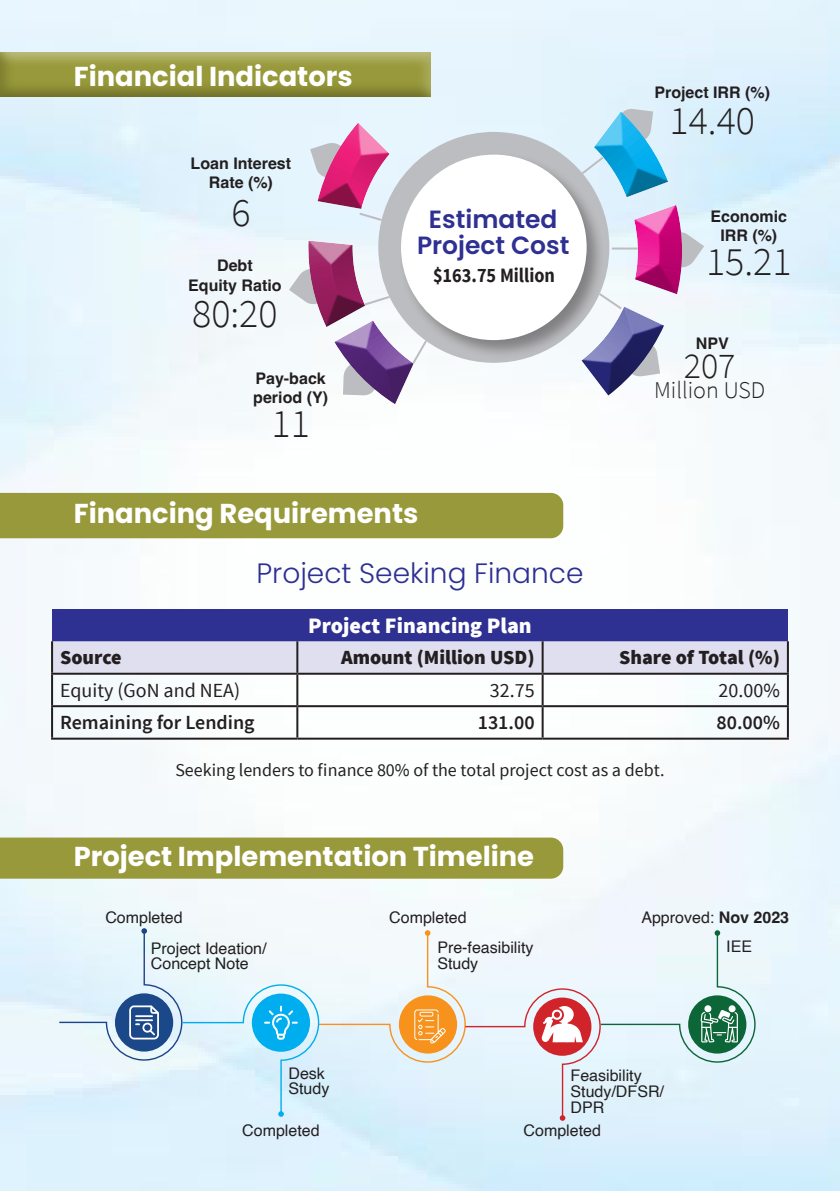
<style>
.page{position:relative;width:840px;height:1191px;background:#fff}
.page>*{position:absolute;margin:0;border:0;box-sizing:border-box;transform-origin:0 0}
.t1{font:300 40px "Source Sans Pro";color:#231f20}
.t2{font:300 36px "Source Sans Pro";color:#231f20}
.t3{font:300 28px "Poppins";color:#2e3092}
.t4{font:700 27.4px "Poppins";color:#fff}
.t5{font:600 24.8px "Poppins";color:#2e3092}
.t6{font:300 24px "Source Sans Pro";color:#231f20}
.t7{font:900 22px "Source Sans Pro";color:#fff}
.t8{font:700 20.4px "Source Sans Pro";color:#231f20;scale:.9 1}
.t9{font:900 20px "Source Sans Pro";color:#231f20}
.t10{font:600 20px "Source Sans Pro";color:#231f20}
.t11{font:20px "Source Sans Pro";color:#231f20}
.t12{font:18px "Source Sans Pro";color:#231f20}
.t13{font:16px/15.2px "Helvetica";color:#231f20}
.t14{font:700 16px/19.2px "Helvetica";color:#231f20;text-align:center}
.s1{font-weight:700}
</style>
<div class="page">
<img style="left:0;top:0;width:839px;height:1191px">
<div style="left:0;top:51px;width:431px;height:48px;background:#231f20;opacity:.5"></div>
<div style="left:0;top:493px;width:563px;height:45px;background:#98993a"></div>
<div style="left:0;top:837px;width:563px;height:41px;background:#98993a"></div>
<div style="left:52px;top:609px;width:735px;height:32px;background:#2e3092"></div>
<div style="left:53px;top:641px;width:733px;height:31px;background:#e0dfef"></div>
<hr style="left:51px;top:641px;width:2px;height:31px;background:#231f20">
<hr style="left:296px;top:641px;width:2px;height:31px;background:#231f20">
<hr style="left:541px;top:641px;width:2px;height:31px;background:#231f20">
<hr style="left:786px;top:641px;width:2px;height:31px;background:#231f20">
<hr style="left:51px;top:672px;width:246px;height:2px;background:#231f20">
<hr style="left:51px;top:674px;width:2px;height:31px;background:#231f20">
<hr style="left:297px;top:672px;width:245px;height:2px;background:#231f20">
<hr style="left:296px;top:674px;width:2px;height:31px;background:#231f20">
<hr style="left:542px;top:672px;width:246px;height:2px;background:#231f20">
<hr style="left:541px;top:674px;width:2px;height:31px;background:#231f20">
<hr style="left:786px;top:674px;width:2px;height:31px;background:#231f20">
<hr style="left:51px;top:705px;width:246px;height:2px;background:#231f20">
<hr style="left:51px;top:707px;width:2px;height:30px;background:#231f20">
<hr style="left:297px;top:705px;width:245px;height:2px;background:#231f20">
<hr style="left:296px;top:707px;width:2px;height:30px;background:#231f20">
<hr style="left:542px;top:705px;width:246px;height:2px;background:#231f20">
<hr style="left:541px;top:707px;width:2px;height:30px;background:#231f20">
<hr style="left:786px;top:707px;width:2px;height:30px;background:#231f20">
<hr style="left:51px;top:737px;width:246px;height:2px;background:#231f20">
<hr style="left:297px;top:737px;width:245px;height:2px;background:#231f20">
<hr style="left:542px;top:737px;width:246px;height:2px;background:#231f20">
<svg style="left:58px;top:928px;width:697px;height:192px"></svg>
<svg style="left:286px;top:108px;width:417px;height:300px"></svg>
<p class="t4" style="left:74px;top:61px;width:280px">Financial Indicators</p>
<p class="t14" style="left:190px;top:155px;width:102px">Loan Interest<br>Rate (%)</p>
<p class="t1" style="left:231px;top:189px;width:21px">6</p>
<p class="t14" style="left:217px;top:258px;width:37px">Debt</p>
<p class="t14" style="left:188px;top:277px;width:95px">Equity Ratio</p>
<p class="t1" style="left:192px;top:290px;width:87px">80:20</p>
<p class="t14" style="left:253px;top:370px;width:76px;text-align:left">Pay-back period (Y)</p>
<p class="t1" style="left:271px;top:400px;width:40px">11</p>
<p class="t5" style="left:428px;top:205px;width:130px">Estimated</p>
<p class="t5" style="left:417px;top:231px;width:154px">Project Cost</p>
<p class="t8" style="left:433px;top:262px;width:137px">$163.75 Million</p>
<p class="t4" style="left:74px;top:497px;width:346px">Financing Requirements</p>
<p class="t3" style="left:256px;top:557px;width:328px">Project Seeking Finance</p>
<p class="t7" style="left:308px;top:611px;width:225px">Project Financing Plan</p>
<p class="t14" style="left:654px;top:84px;width:117px">Project IRR (%)</p>
<p class="t1" style="left:669px;top:96px;width:87px">14.40</p>
<p class="t14" style="left:710px;top:208px;width:78px">Economic</p>
<p class="t14" style="left:720px;top:227px;width:58px">IRR (%)</p>
<p class="t1" style="left:705px;top:237px;width:87px">15.21</p>
<p class="t14" style="left:695px;top:335px;width:34px">NPV</p>
<p class="t2" style="left:683px;top:344px;width:53px">207</p>
<p class="t6" style="left:653px;top:375px;width:113px">Million USD</p>
<p class="t9" style="left:60px;top:644px;width:63px">Source</p>
<p class="t9" style="left:341px;top:644px;width:195px">Amount (Million USD)</p>
<p class="t9" style="left:618px;top:644px;width:162px">Share of Total (%)</p>
<p class="t11" style="left:60px;top:677px;width:181px">Equity (GoN and NEA)</p>
<p class="t11" style="left:489px;top:677px;width:46px">32.75</p>
<p class="t11" style="left:718px;top:677px;width:63px">20.00%</p>
<p class="t10" style="left:60px;top:710px;width:196px">Remaining for Lending</p>
<p class="t10" style="left:477px;top:710px;width:58px">131.00</p>
<p class="t10" style="left:716px;top:710px;width:65px">80.00%</p>
<p class="t12" style="left:175px;top:759px;width:490px">Seeking lenders to finance 80% of the total project cost as a debt.</p>
<p class="t4" style="left:74px;top:841px;width:461px">Project Implementation Timeline</p>
<p class="t13" style="left:105px;top:910px;width:79px">Completed</p>
<p class="t13" style="left:389px;top:910px;width:79px">Completed</p>
<p class="t13" style="left:641px;top:910px;width:149px">Approved: <span class="s1">Nov 2023</span></p>
<p class="t13" style="left:151px;top:941px;width:117px">Project Ideation/<br>Concept Note</p>
<p class="t13" style="left:437px;top:940px;width:98px">Pre-feasibility<br>Study</p>
<p class="t13" style="left:288px;top:1066px;width:38px">Desk</p>
<p class="t13" style="left:288px;top:1081px;width:42px">Study</p>
<p class="t13" style="left:570px;top:1067px;width:95px;line-height:16px">Feasibility<br>Study/DFSR/<br>DPR</p>
<p class="t13" style="left:242px;top:1123px;width:79px">Completed</p>
<p class="t13" style="left:523px;top:1123px;width:79px">Completed</p>
<p class="t13" style="left:726px;top:939px;width:27px">IEE</p>
</div>
